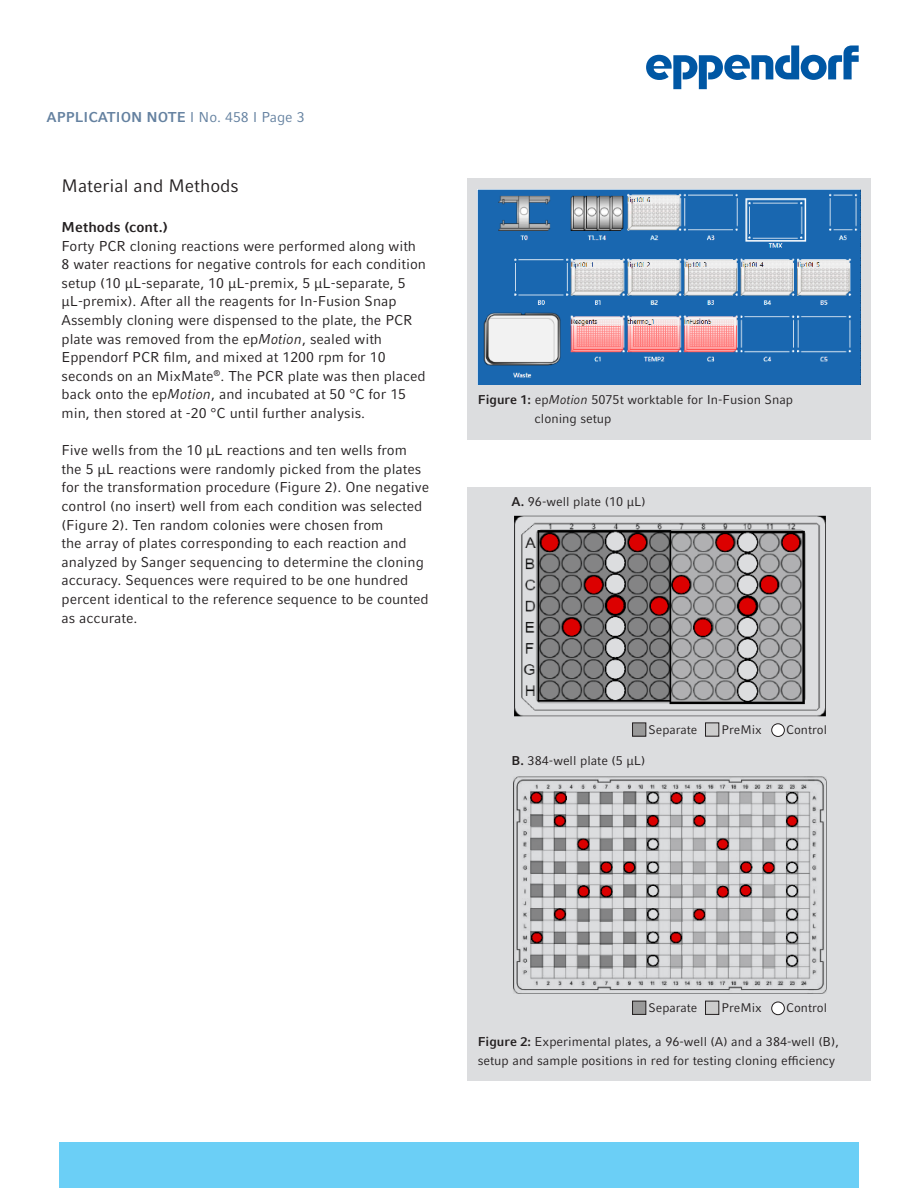
<style>
.page{position:relative;width:918px;height:1188px;background:#fff}
.page>*{position:absolute;margin:0;border:0;box-sizing:border-box;transform-origin:0 0}
._02_Header_12pt{font:18px "Compatil Factfor Eppendorf";color:#231f20}
._02_Header_12pt-2{font:14.25px/18.6px "Compatil Factfor Eppendorf";color:#231f20}
.t1{font:700 14.25px "Compatil Factfor Eppendorf";color:#6481a0}
._02_Header_12pt-3{font:700 14.25px "Compatil Factfor Eppendorf";letter-spacing:.005em;color:#231f20}
._04_Caption_8_5pt{font:12.75px/18.6px "Compatil Factfor Eppendorf";color:#231f20}
._04_Suggestion_10pt{font:12.45px "Compatil Factfor Eppendorf";color:#231f20}
.s1{font-weight:400}
.s2{font-style:italic}
.s3{font-weight:700}
</style>
<div class="page">
<div style="left:59px;top:1143px;width:800px;height:45px;background:#6bcff6"></div>
<svg style="left:646px;top:45px;width:213px;height:44px"></svg>
<div style="left:467px;top:178px;width:403px;height:261px;background:#dcdddf"></div>
<img style="left:478px;top:190px;width:383px;height:194px">
<div style="left:467px;top:487px;width:403px;height:594px;background:#dcdddf"></div>
<img style="left:514px;top:516px;width:312px;height:201px">
<img style="left:513px;top:776px;width:314px;height:218px">
<div style="left:633px;top:723px;width:13px;height:13px;background:#999"></div>
<div style="left:632px;top:723px;width:14px;height:13px;border:1px solid #231f20"></div>
<div style="left:706px;top:723px;width:13px;height:13px;background:#ccc"></div>
<div style="left:705px;top:723px;width:14px;height:13px;border:1px solid #231f20"></div>
<div style="left:772px;top:724px;width:12px;height:12px;background:#fff;border-radius:50%"></div>
<div style="left:771px;top:723px;width:14px;height:14px;border:1px solid #231f20;border-radius:50%"></div>
<div style="left:633px;top:1001px;width:13px;height:13px;background:#999"></div>
<div style="left:632px;top:1001px;width:14px;height:14px;border:1px solid #231f20"></div>
<div style="left:706px;top:1001px;width:13px;height:13px;background:#ccc"></div>
<div style="left:705px;top:1001px;width:14px;height:14px;border:1px solid #231f20"></div>
<div style="left:772px;top:1002px;width:12px;height:13px;background:#fff;border-radius:50%"></div>
<div style="left:771px;top:1002px;width:14px;height:13px;border:1px solid #231f20;border-radius:50%"></div>
<p class="t1" style="left:46px;top:108px;width:260px">APPLICATION NOTE <span class="s1">I No. 458 I Page 3</span></p>
<p class="_02_Header_12pt" style="left:62px;top:175px;width:179px">Material and Methods</p>
<p class="_02_Header_12pt-3" style="left:62px;top:219px;width:108px">Methods (cont.)</p>
<p class="_02_Header_12pt-2" style="left:62px;top:236px;width:366px">Forty PCR cloning reactions were performed along with 8 water reactions for negative controls for each condition setup (10 μL-separate, 10 μL-premix, 5 μL-separate, 5 μL-premix). After all the reagents for In-Fusion Snap Assembly cloning were dispensed to the plate, the PCR plate was removed from the ep<span class="s2">Motion</span>, sealed with Eppendorf PCR film, and mixed at 1200 rpm for 10 seconds on an MixMate<sup>®</sup>. The PCR plate was then placed back onto the ep<span class="s2">Motion</span>, and incubated at 50 °C for 15 min, then stored at -20 °C until further analysis.</p>
<p class="_02_Header_12pt-2" style="left:62px;top:441px;width:369px">Five wells from the 10 μL reactions and ten wells from the 5 μL reactions were randomly picked from the plates for the transformation procedure (Figure 2). One negative control (no insert) well from each condition was selected (Figure 2). Ten random colonies were chosen from<br>the array of plates corresponding to each reaction and analyzed by Sanger sequencing to determine the cloning accuracy. Sequences were required to be one hundred percent identical to the reference sequence to be counted as accurate.</p>
<p class="_04_Caption_8_5pt" style="left:535px;top:390px;width:260px;text-indent:-57px"><span class="s3">Figure 1:</span> ep<span class="s2">Motion</span> 5075t worktable for In-Fusion Snap cloning setup</p>
<p class="_04_Caption_8_5pt" style="left:512px;top:493px;width:136px"><span class="s3">A.</span> 96-well plate (10 μL)</p>
<p class="_04_Suggestion_10pt" style="left:649px;top:722px;width:50px">Separate</p>
<p class="_04_Suggestion_10pt" style="left:722px;top:722px;width:42px">PreMix</p>
<p class="_04_Suggestion_10pt" style="left:786px;top:722px;width:42px">Control</p>
<p class="_04_Caption_8_5pt" style="left:512px;top:752px;width:135px"><span class="s3">B.</span> 384-well plate (5 μL)</p>
<p class="_04_Suggestion_10pt" style="left:649px;top:1000px;width:50px">Separate</p>
<p class="_04_Suggestion_10pt" style="left:722px;top:1000px;width:42px">PreMix</p>
<p class="_04_Suggestion_10pt" style="left:786px;top:1000px;width:42px">Control</p>
<p class="_04_Caption_8_5pt" style="left:478px;top:1032px;width:363px"><span class="s3">Figure 2:</span> Experimental plates, a 96-well (A) and a 384-well (B), setup and sample positions in red for testing cloning efficiency</p>
</div>
